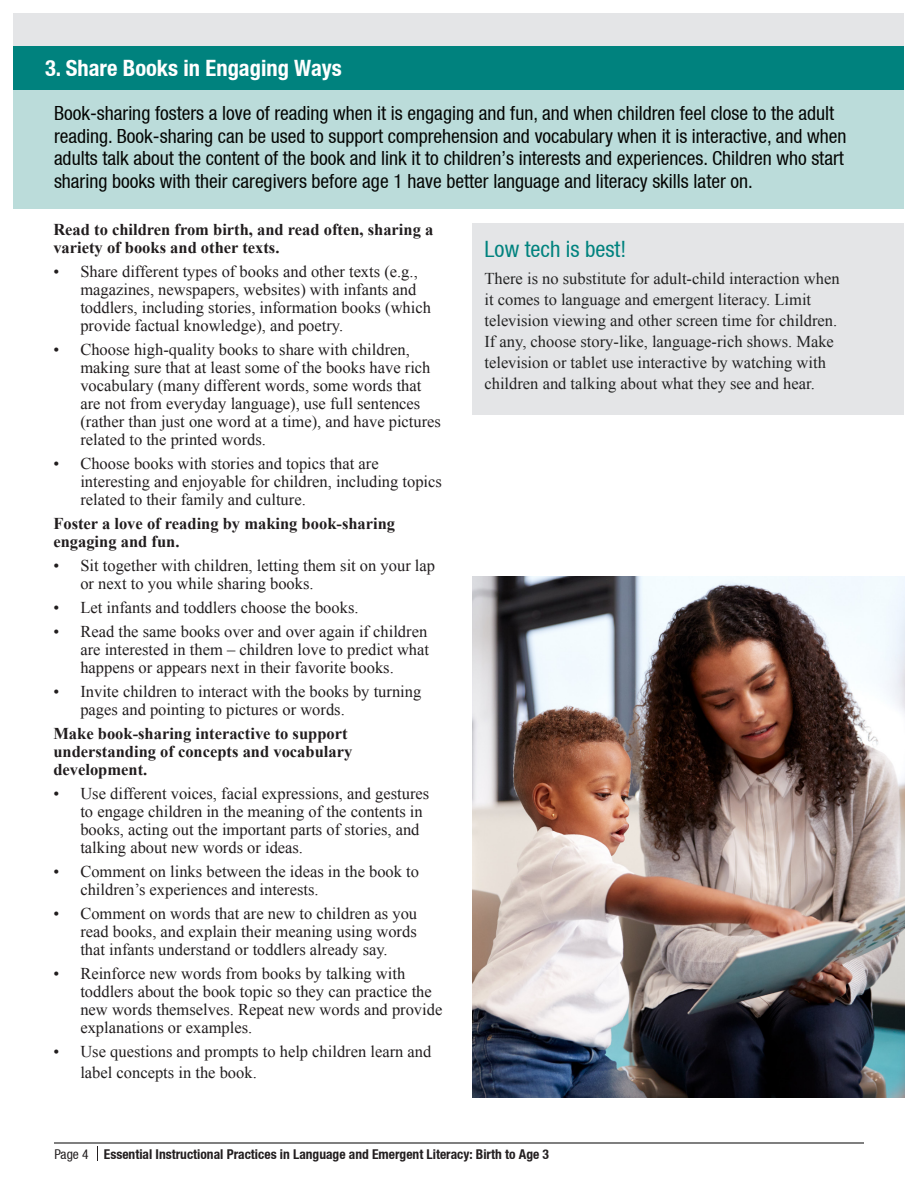
<style>
.page{position:relative;width:918px;height:1188px;background:#fff}
.page>*{position:absolute;margin:0;border:0;box-sizing:border-box;transform-origin:0 0}
.t1{font:700 condensed 22.5px "Helvetica 77 Bold Condensed Helvetica 77";color:#fff}
.t2{font:22.5px "Helvetica 57 Condensed Helvetica 57 Condensed";color:#00827e}
.Normal1{font:19.5px/22.5px "Helvetica 57 Condensed Helvetica 57 Condensed";color:#040503}
.t3{font:16.5px/18px "Times New Roman";color:#211d1e}
.t4{font:16.5px/21px "Times New Roman";color:#222}
.t5{font:700 16.5px/18px "Times New Roman";color:#211d1e}
.t6{font:700 condensed 13.5px "Helvetica 77 Bold Condensed Helvetica 77";color:#231f20}
.s1{font-family:"Helvetica 57 Condensed Helvetica 57 Condensed";font-weight:400;font-stretch:normal}
</style>
<div class="page">
<hr style="left:54px;top:1143px;width:810px;height:1px;background:#000">
<svg style="left:97px;top:1146px;width:1px;height:15px"></svg>
<div style="left:14px;top:14px;width:890px;height:33px;background:#e4e5e7"></div>
<div style="left:14px;top:46px;width:890px;height:44px;background:#00827e"></div>
<div style="left:14px;top:90px;width:890px;height:119px;background:#bbdcda"></div>
<div style="left:472px;top:224px;width:432px;height:191px;background:#e4e5e7"></div>
<img style="left:472px;top:576px;width:432px;height:522px">
<p class="t1" style="left:45px;top:54px;width:298px">3. Share Books in Engaging Ways</p>
<p class="Normal1" style="left:54px;top:102px;width:794px">Book-sharing fosters a love of reading when it is engaging and fun, and when children feel close to the adult reading. Book-sharing can be used to support comprehension and vocabulary when it is interactive, and when adults talk about the content of the book and link it to children’s interests and experiences. Children who start sharing books with their caregivers before age 1 have better language and literacy skills later on.</p>
<p class="t5" style="left:53px;top:220px;width:381px">Read to children from birth, and read often, sharing a variety of books and other texts.</p>
<p class="t3" style="left:80px;top:262px;width:352px;text-indent:-27px">• Share different types of books and other texts (e.g., magazines, newspapers, websites) with infants and toddlers, including stories, information books (which provide factual knowledge), and poetry.</p>
<p class="t3" style="left:80px;top:340px;width:362px;text-indent:-27px">• Choose high-quality books to share with children, making sure that at least some of the books have rich vocabulary (many different words, some words that are not from everyday language), use full sentences (rather than just one word at a time), and have pictures related to the printed words.</p>
<p class="t3" style="left:80px;top:454px;width:363px;text-indent:-27px">• Choose books with stories and topics that are interesting and enjoyable for children, including topics related to their family and culture.</p>
<p class="t5" style="left:53px;top:514px;width:343px">Foster a love of reading by making book-sharing engaging and fun.</p>
<p class="t3" style="left:80px;top:556px;width:356px;text-indent:-27px">• Sit together with children, letting them sit on your lap or next to you while sharing books.</p>
<p class="t3" style="left:53px;top:598px;width:307px">• Let infants and toddlers choose the books.</p>
<p class="t3" style="left:80px;top:622px;width:350px;text-align:justify;text-indent:-27px">• Read the same books over and over again if children are interested in them – children love to predict what happens or appears next in their favorite books.</p>
<p class="t3" style="left:80px;top:682px;width:342px;text-indent:-27px">• Invite children to interact with the books by turning pages and pointing to pictures or words.</p>
<p class="t5" style="left:53px;top:724px;width:300px">Make book-sharing interactive to support understanding of concepts and vocabulary development.</p>
<p class="t3" style="left:80px;top:784px;width:350px;text-indent:-27px">• Use different voices, facial expressions, and gestures to engage children in the meaning of the contents in books, acting out the important parts of stories, and talking about new words or ideas.</p>
<p class="t3" style="left:80px;top:862px;width:340px;text-indent:-27px">• Comment on links between the ideas in the book to children’s experiences and interests.</p>
<p class="t3" style="left:80px;top:904px;width:338px;text-align:justify;text-indent:-27px">• Comment on words that are new to children as you read books, and explain their meaning using words that infants understand or toddlers already say.</p>
<p class="t3" style="left:80px;top:964px;width:364px;text-indent:-27px">• Reinforce new words from books by talking with toddlers about the book topic so they can practice the new words themselves. Repeat new words and provide explanations or examples.</p>
<p class="t3" style="left:80px;top:1040px;width:353px;line-height:21px;text-indent:-27px">• Use questions and prompts to help children learn and label concepts in the book.</p>
<p class="t2" style="left:484px;top:236px;width:143px">Low tech is best!</p>
<p class="t4" style="left:484px;top:267px;width:357px">There is no substitute for adult-child interaction when it comes to language and emergent literacy. Limit television viewing and other screen time for children.<br>If any, choose story-like, language-rich shows. Make television or tablet use interactive by watching with children and talking about what they see and hear.</p>
<p class="t6" style="left:54px;top:1146px;width:496px"><span class="s1">Page 4</span> Essential Instructional Practices in Language and Emergent Literacy: Birth to Age 3</p>
</div>
